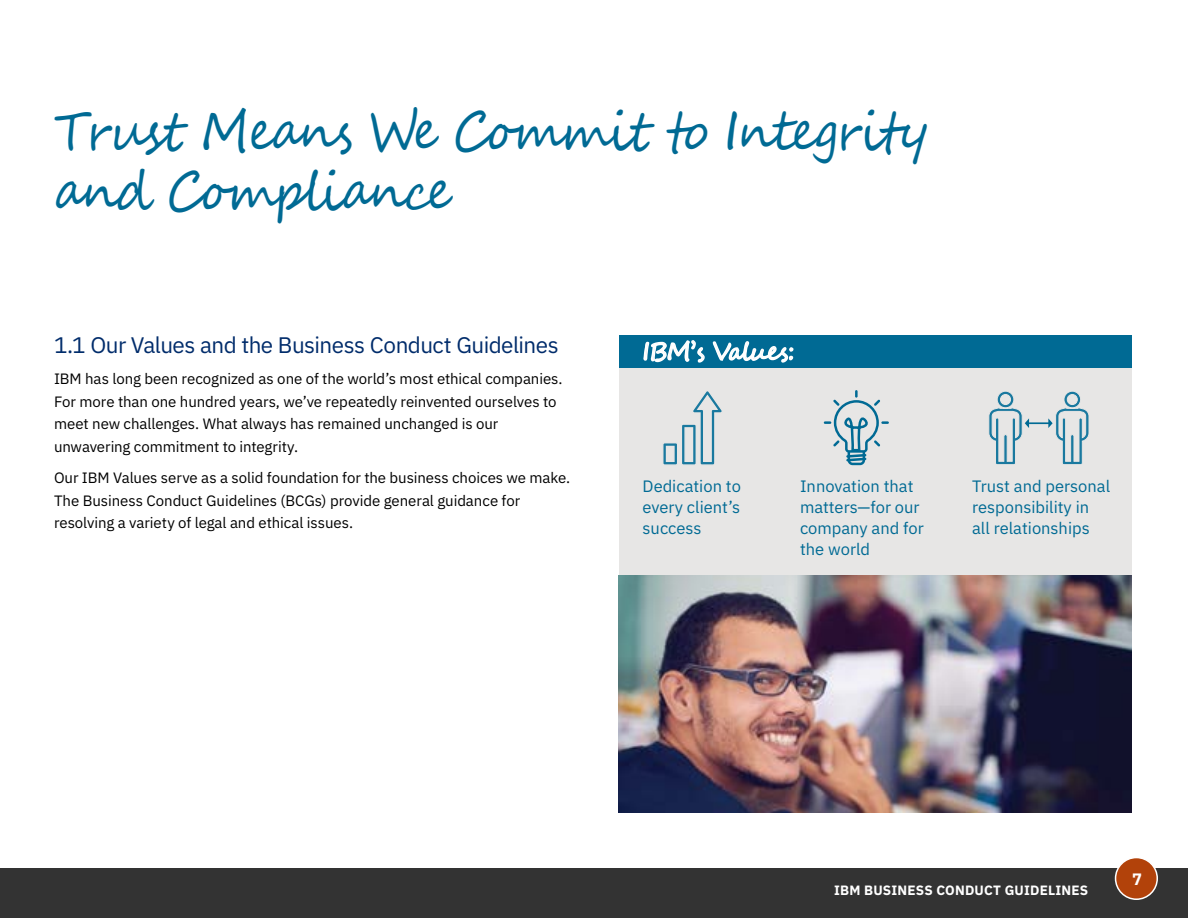
<style>
.page{position:relative;width:1188px;height:918px;background:#fff}
.page>*{position:absolute;margin:0;border:0;box-sizing:border-box;transform-origin:0 0}
.t1{font:54px/60px "Segoe Script";letter-spacing:-.04em;color:#006a94;scale:.9 1}
.t2{font:24px "Segoe Script";letter-spacing:-.075em;color:#fff}
.t3{font:22.5px "IBM Plex Sans";letter-spacing:-.025em;color:#002c6b}
.t4{font:16.5px/21px "IBM Plex Sans";color:#006a94}
.t5{font:700 16.5px "IBM Plex Sans";color:#fff}
.Body_Text{font:15px/22.5px "IBM Plex Sans";letter-spacing:-.005em;color:#000}
.t6{font:700 13.5px "IBM Plex Sans";letter-spacing:.015em;color:#fff}
</style>
<div class="page">
<div style="left:619px;top:335px;width:513px;height:33px;background:#006a94"></div>
<div style="left:619px;top:368px;width:513px;height:234px;background:#e7e6e5"></div>
<hr style="left:0;top:868px;width:1px;height:50px;background:#333">
<div style="left:1px;top:868px;width:1187px;height:50px;background:#333"></div>
<div style="left:1116px;top:858px;width:41px;height:41px;background:#b2420a;border-radius:50%"></div>
<div style="left:1115px;top:857px;width:43px;height:43px;border:2px solid #fff;border-radius:50%"></div>
<img style="left:619px;top:575px;width:513px;height:237px">
<svg style="left:663px;top:391px;width:59px;height:74px"></svg>
<svg style="left:824px;top:390px;width:65px;height:75px"></svg>
<hr style="left:1029px;top:422px;width:20px;height:2px;background:#006a94">
<svg style="left:988px;top:391px;width:41px;height:74px"></svg>
<svg style="left:1048px;top:391px;width:41px;height:74px"></svg>
<svg style="left:643px;top:340px;width:62px;height:23px"></svg>
<svg style="left:712px;top:341px;width:82px;height:22px"></svg>
<h2 class="t1" style="left:54px;top:102px;width:974px">Trust Means We Commit to Integrity and Compliance</h2>
<h3 class="t3" style="left:54px;top:328px;width:506px">1.1 Our Values and the Business Conduct Guidelines</h3>
<p class="Body_Text" style="left:54px;top:366px;width:510px">IBM has long been recognized as one of the world’s most ethical companies.<br>For more than one hundred years, we’ve repeatedly reinvented ourselves to meet new challenges. What always has remained unchanged is our unwavering commitment to integrity.</p>
<p class="Body_Text" style="left:54px;top:465px;width:518px">Our IBM Values serve as a solid foundation for the business choices we make.<br>The Business Conduct Guidelines (BCGs) provide general guidance for resolving a variety of legal and ethical issues.</p>
<h4 class="t2" style="left:643px;top:332px;width:154px">IBM’s Values:</h4>
<p class="t4" style="left:643px;top:475px;width:100px;text-align:justify">Dedication to every client’s success</p>
<p class="t4" style="left:800px;top:475px;width:125px">Innovation that matters—for our company and for the world</p>
<p class="t4" style="left:972px;top:475px;width:140px">Trust and personal responsibility in all relationships</p>
<p class="t6" style="left:834px;top:879px;width:256px">IBM BUSINESS CONDUCT GUIDELINES</p>
<p class="t5" style="left:1132px;top:866px;width:11px">7</p>
</div>
